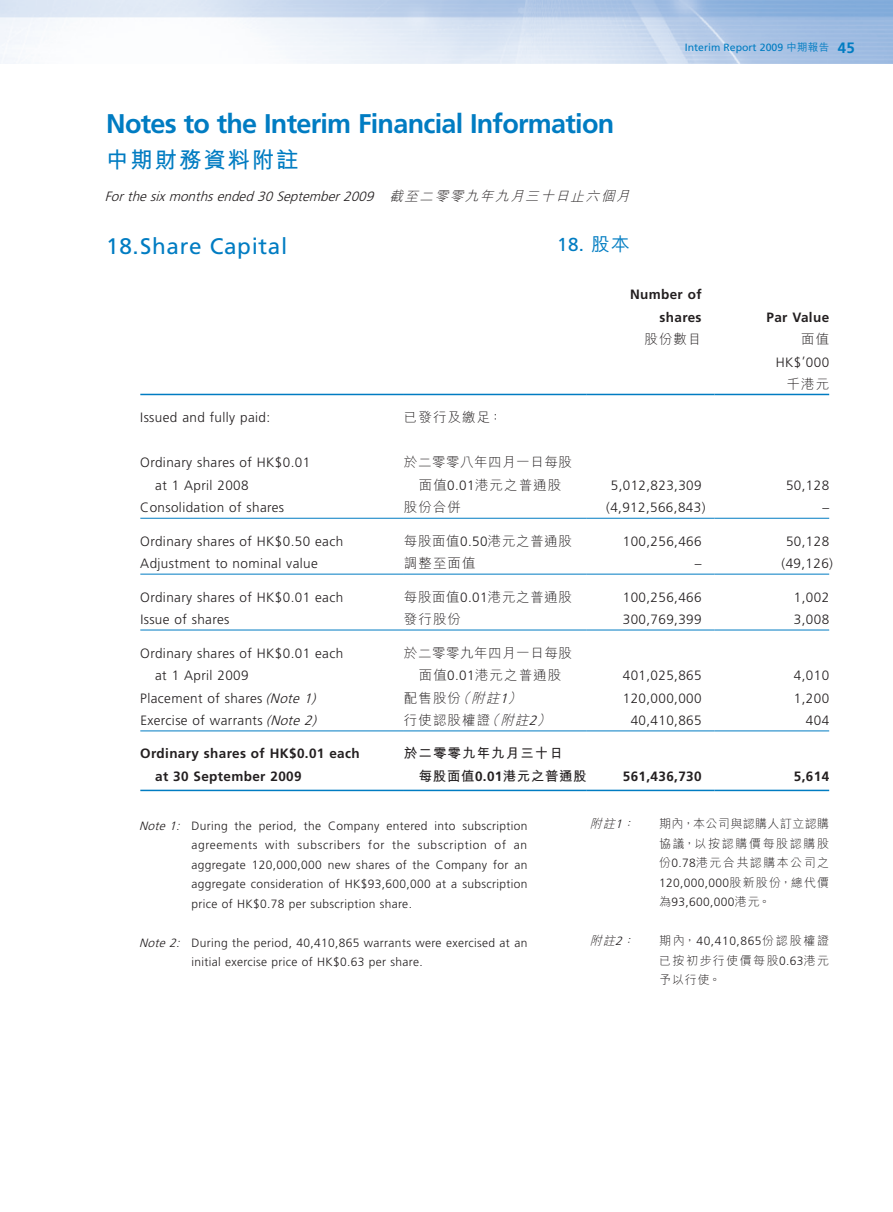
<style>
.page{position:relative;width:893px;height:1212px;background:#fff}
.page>*{position:absolute;margin:0;border:0;box-sizing:border-box;transform-origin:0 0}
.t1{font:700 27px "Frutiger LT Std";letter-spacing:-.025em;color:#007cc2}
.Heading_1{font:22.5px "Frutiger LT Std";letter-spacing:.03em;color:#007cc2}
.t2{font:700 22.5px "M Hei HK";letter-spacing:.08em;color:#007cc2}
.C_Heading_1{font:18.75px "Frutiger LT Std";color:#007cc2}
.Body_Text{font:300 13.5px/22.5px "Frutiger LT Std";letter-spacing:.03em;color:#231f20}
.Body_Text-2{font:700 13.5px/22.5px "Frutiger LT Std";letter-spacing:.03em;color:#231f20}
.t3{font:italic 300 13.5px "Frutiger LT Std";color:#231f20}
.Body_Text-3{font:300 13.5px "M Hei HK";letter-spacing:.08em;color:#231f20}
.Body_Text-4{font:300 13.5px/22.5px "M Hei HK";letter-spacing:.04em;color:#231f20;text-align:center}
.Body_Text-5{font:300 13.5px "M Hei HK";letter-spacing:.045em;color:#231f20}
.Body_Text-6{font:700 13.5px/22.5px "M Hei HK";letter-spacing:.08em;color:#231f20}
.Notes{font:300 12px/19.5px "Frutiger LT Std";letter-spacing:.03em;color:#231f20;text-align:justify}
.Notes-2{font:300 12px/19.5px "M Hei HK";letter-spacing:.12em;color:#231f20;text-align:justify}
.Notes-3{font:italic 300 12px "M Hei HK";color:#231f20}
.t4{font:10.5px "Frutiger LT Std";color:#007cc2}
.s1{font-family:"M Hei HK"}
.s2{font-family:"M Hei HK";font-weight:500}
.s3{font-weight:700;font-size:15px}
.s4{font-family:"Frutiger LT Std"}
.s5{font-style:italic}
.s6{font-family:"Frutiger LT Std";font-style:italic}
</style>
<div class="page">
<img style="left:0;top:0;width:893px;height:64px">
<hr style="left:140px;top:394px;width:264px;height:1px;background:#007cc2">
<hr style="left:404px;top:394px;width:183px;height:1px;background:#007cc2">
<hr style="left:587px;top:394px;width:127px;height:1px;background:#007cc2">
<hr style="left:714px;top:394px;width:115px;height:1px;background:#007cc2">
<hr style="left:140px;top:518px;width:264px;height:1px;background:#007cc2">
<hr style="left:404px;top:518px;width:183px;height:1px;background:#007cc2">
<hr style="left:587px;top:518px;width:127px;height:1px;background:#007cc2">
<hr style="left:714px;top:518px;width:115px;height:1px;background:#007cc2">
<hr style="left:140px;top:574px;width:264px;height:1px;background:#007cc2">
<hr style="left:404px;top:574px;width:183px;height:1px;background:#007cc2">
<hr style="left:587px;top:574px;width:127px;height:1px;background:#007cc2">
<hr style="left:714px;top:574px;width:115px;height:1px;background:#007cc2">
<hr style="left:140px;top:630px;width:264px;height:1px;background:#007cc2">
<hr style="left:404px;top:630px;width:183px;height:1px;background:#007cc2">
<hr style="left:587px;top:630px;width:127px;height:1px;background:#007cc2">
<hr style="left:714px;top:630px;width:115px;height:1px;background:#007cc2">
<hr style="left:140px;top:730px;width:264px;height:1px;background:#007cc2">
<hr style="left:404px;top:730px;width:183px;height:1px;background:#007cc2">
<hr style="left:587px;top:730px;width:127px;height:1px;background:#007cc2">
<hr style="left:714px;top:730px;width:115px;height:1px;background:#007cc2">
<hr style="left:140px;top:790px;width:264px;height:1px;background:#007cc2">
<hr style="left:404px;top:790px;width:183px;height:1px;background:#007cc2">
<hr style="left:587px;top:790px;width:127px;height:1px;background:#007cc2">
<hr style="left:714px;top:790px;width:115px;height:1px;background:#007cc2">
<h1 class="t1" style="left:106px;top:108px;width:510px">Notes to the Interim Financial Information</h1>
<h2 class="t2" style="left:106px;top:143px;width:194px">中期財務資料附註</h2>
<p class="t3" style="left:105px;top:188px;width:529px">Forthesixmonthsended30September2009 <span class="s1">截至二零零九年九月三十日止六個月</span></p>
<p class="C_Heading_1" style="left:557px;top:233px;width:74px">18. <span class="s2">股本</span></p>
<p class="Heading_1" style="left:106px;top:233px;width:183px">18. Share Capital</p>
<p class="t4" style="left:685px;top:41px;width:171px">Interim Report 2009 <span class="s2">中期報告</span> <span class="s3">45</span></p>
<p class="Body_Text" style="left:140px;top:407px;width:131px">Issued and fully paid:</p>
<p class="Body_Text-3" style="left:404px;top:410px;width:100px">已發行及繳足：</p>
<p class="Body_Text" style="left:155px;top:452px;width:156px;text-indent:-15px">Ordinary shares of HK$0.01 at 1 April 2008</p>
<p class="Body_Text-4" style="left:404px;top:451px;width:169px">於二零零八年四月一日每股面值<span class="s4">0.01</span>港元之普通股</p>
<p class="Body_Text-2" style="left:630px;top:283px;width:73px">Number of</p>
<p class="Body_Text-2" style="left:659px;top:306px;width:44px">shares</p>
<p class="Body_Text-2" style="left:766px;top:306px;width:64px">Par Value</p>
<p class="Body_Text-3" style="left:644px;top:332px;width:59px">股份數目</p>
<p class="Body_Text-3" style="left:801px;top:332px;width:30px">面值</p>
<p class="Body_Text" style="left:776px;top:351px;width:55px">HK$’000</p>
<p class="Body_Text-3" style="left:787px;top:377px;width:44px">千港元</p>
<p class="Body_Text" style="left:611px;top:474px;width:92px">5,012,823,309</p>
<p class="Body_Text" style="left:786px;top:474px;width:45px">50,128</p>
<p class="Body_Text" style="left:140px;top:497px;width:145px">Consolidation of shares</p>
<p class="Body_Text-3" style="left:404px;top:500px;width:59px">股份合併</p>
<p class="Body_Text" style="left:606px;top:497px;width:101px">(4,912,566,843)</p>
<p class="Body_Text" style="left:822px;top:497px;width:8px">–</p>
<p class="Body_Text" style="left:140px;top:530px;width:204px">Ordinary shares of HK$0.50 each</p>
<p class="Body_Text-5" style="left:404px;top:534px;width:169px">每股面值<span class="s4">0.50</span>港元之普通股</p>
<p class="Body_Text" style="left:623px;top:530px;width:80px">100,256,466</p>
<p class="Body_Text" style="left:786px;top:530px;width:45px">50,128</p>
<p class="Body_Text" style="left:140px;top:552px;width:179px">Adjustment to nominal value</p>
<p class="Body_Text-3" style="left:404px;top:556px;width:73px">調整至面值</p>
<p class="Body_Text" style="left:695px;top:552px;width:8px">–</p>
<p class="Body_Text" style="left:781px;top:552px;width:53px">(49,126)</p>
<p class="Body_Text" style="left:140px;top:586px;width:204px">Ordinary shares of HK$0.01 each</p>
<p class="Body_Text-5" style="left:404px;top:590px;width:169px">每股面值<span class="s4">0.01</span>港元之普通股</p>
<p class="Body_Text" style="left:623px;top:586px;width:80px">100,256,466</p>
<p class="Body_Text" style="left:794px;top:586px;width:37px">1,002</p>
<p class="Body_Text" style="left:140px;top:608px;width:91px">Issue of shares</p>
<p class="Body_Text-3" style="left:404px;top:612px;width:59px">發行股份</p>
<p class="Body_Text" style="left:623px;top:608px;width:80px">300,769,399</p>
<p class="Body_Text" style="left:794px;top:608px;width:37px">3,008</p>
<p class="Body_Text" style="left:155px;top:642px;width:190px;text-indent:-15px">Ordinary shares of HK$0.01 each at 1 April 2009</p>
<p class="Body_Text-4" style="left:404px;top:641px;width:169px">於二零零九年四月一日每股面值<span class="s4">0.01</span>港元之普通股</p>
<p class="Body_Text" style="left:623px;top:664px;width:80px">401,025,865</p>
<p class="Body_Text" style="left:794px;top:664px;width:37px">4,010</p>
<p class="Body_Text" style="left:140px;top:687px;width:181px">Placement of shares <span class="s5">(Note 1)</span></p>
<p class="Body_Text-3" style="left:404px;top:691px;width:122px">配售股份<span class="s5">（附註</span><span class="s6">1</span><span class="s5">）</span></p>
<p class="Body_Text" style="left:623px;top:687px;width:80px">120,000,000</p>
<p class="Body_Text" style="left:794px;top:687px;width:37px">1,200</p>
<p class="Body_Text" style="left:140px;top:709px;width:181px">Exercise of warrants <span class="s5">(Note 2)</span></p>
<p class="Body_Text-3" style="left:404px;top:713px;width:151px">行使認股權證<span class="s5">（附註</span><span class="s6">2</span><span class="s5">）</span></p>
<p class="Body_Text" style="left:631px;top:709px;width:72px">40,410,865</p>
<p class="Body_Text" style="left:806px;top:709px;width:25px">404</p>
<p class="Body_Text-2" style="left:155px;top:742px;width:206px;text-indent:-15px">Ordinary shares of HK$0.01 each at 30 September 2009</p>
<p class="Body_Text-6" style="left:419px;top:741px;width:169px;text-indent:-15px">於二零零九年九月三十日<br>每股面值<span class="s4">0.01</span>港元之普通股</p>
<p class="Body_Text-2" style="left:623px;top:765px;width:80px">561,436,730</p>
<p class="Body_Text-2" style="left:794px;top:765px;width:37px">5,614</p>
<p class="Notes" style="left:191px;top:816px;width:338px;text-indent:-52px"><span class="s5">Note 1:</span> During the period, the Company entered into subscription agreements with subscribers for the subscription of an aggregate 120,000,000 new shares of the Company for an aggregate consideration of HK$93,600,000 at a subscription price of HK$0.78 per subscription share.</p>
<p class="Notes" style="left:191px;top:933px;width:338px;text-indent:-52px"><span class="s5">Note 2:</span> During the period, 40,410,865 warrants were exercised at an initial exercise price of HK$0.63 per share.</p>
<p class="Notes-3" style="left:590px;top:818px;width:49px">附註<span class="s4">1</span>：</p>
<p class="Notes-2" style="left:659px;top:814px;width:172px">期內，本公司與認購人訂立認購協議，以按認購價每股認購股份<span class="s4">0.78</span>港元合共認購本公司之<span class="s4">120,000,000</span>股新股份，總代價為<span class="s4">93,600,000</span>港元。</p>
<p class="Notes-3" style="left:590px;top:935px;width:49px">附註<span class="s4">2</span>：</p>
<p class="Notes-2" style="left:659px;top:931px;width:172px">期內，<span class="s4">40,410,865</span>份認股權證已按初步行使價每股<span class="s4">0.63</span>港元予以行使。</p>
</div>
